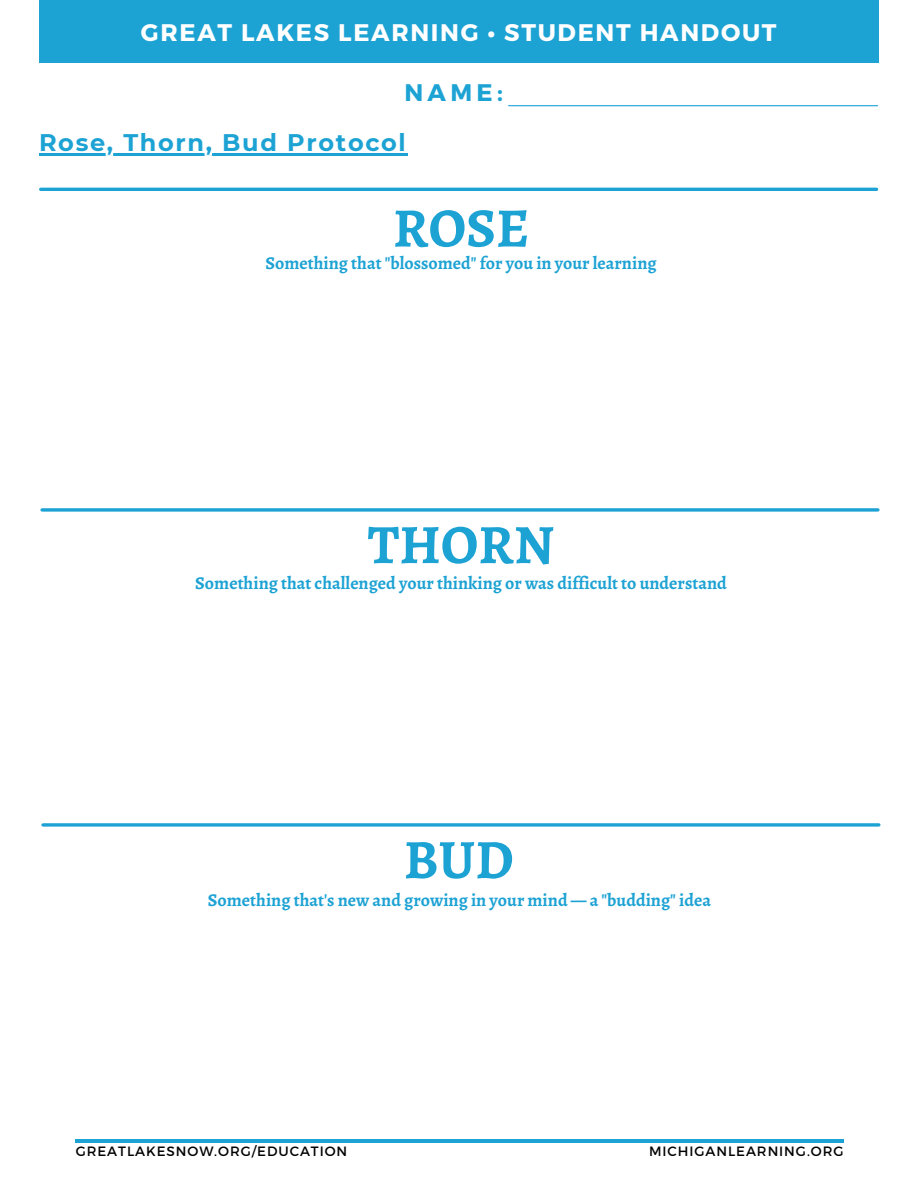
<style>
.page{position:relative;width:918px;height:1188px;background:#fff}
.page>*{position:absolute;margin:0;border:0;box-sizing:border-box;transform-origin:0 0}
.t1{font:700 55.65px "Alegreya";color:#1da2d4}
.t2{font:700 24px "Montserrat";letter-spacing:.07em;color:#fff}
.t3{font:700 24px "Montserrat";letter-spacing:.07em;color:#1da2d4}
.t4{font:700 18px "Alegreya";color:#1da2d4}
.t5{font:13.5px "Montserrat";letter-spacing:.07em;color:#000}
</style>
<div class="page">
<div style="left:39px;top:0;width:839px;height:63px;background:#1da2d4"></div>
<hr style="left:39px;top:153px;width:369px;height:2px;background:#1da2d4">
<hr style="left:76px;top:1139px;width:768px;height:4px;background:#1da2d4">
<hr style="left:509px;top:105px;width:369px;height:1px;background:#1da2d4">
<svg style="left:42px;top:508px;width:836px;height:4px;background:#3fb0da"></svg>
<svg style="left:43px;top:823px;width:836px;height:4px;background:#3fb0da"></svg>
<hr style="left:41px;top:188px;width:836px;height:3px;background:#1da2d4">
<h2 class="t2" style="left:141px;top:17px;width:637px">GREAT LAKES LEARNING • STUDENT HANDOUT</h2>
<h2 class="t3" style="left:404px;top:77px;width:100px">NAME:</h2>
<h2 class="t3" style="left:39px;top:127px;width:368px">Rose, Thorn, Bud Protocol</h2>
<h1 class="t1" style="left:393px;top:190px;width:138px">ROSE</h1>
<p class="t4" style="left:265px;top:251px;width:393px">Something that "blossomed" for you in your learning</p>
<h1 class="t1" style="left:368px;top:506px;width:188px">THORN</h1>
<p class="t4" style="left:195px;top:571px;width:533px">Something that challenged your thinking or was difficult to understand</p>
<h1 class="t1" style="left:404px;top:821px;width:111px">BUD</h1>
<p class="t4" style="left:208px;top:888px;width:505px">Something that's new and growing in your mind — a "budding" idea</p>
<p class="t5" style="left:76px;top:1142px;width:273px">GREATLAKESNOW.ORG/EDUCATION</p>
<p class="t5" style="left:649px;top:1142px;width:196px">MICHIGANLEARNING.ORG</p>
</div>
